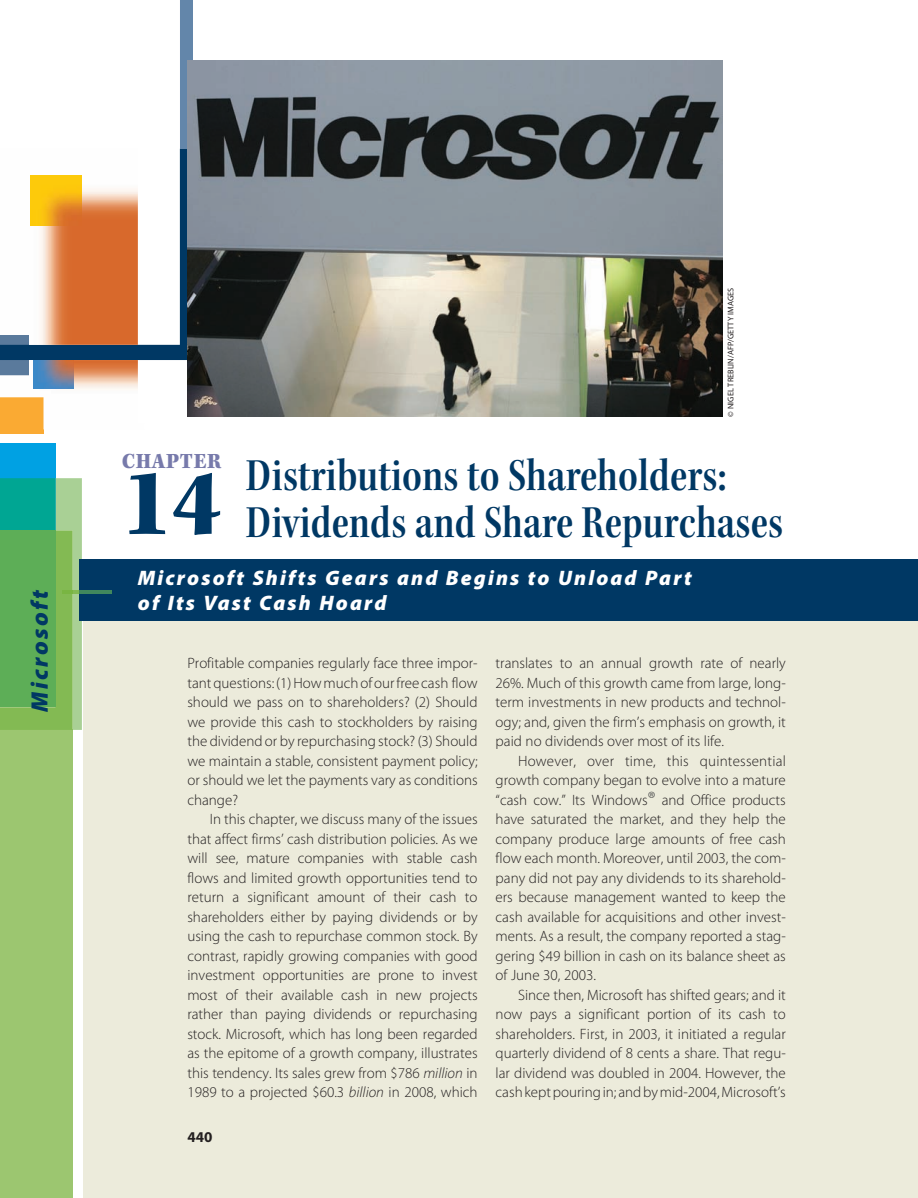
<style>
.page{position:relative;width:918px;height:1198px;background:#fff}
.page>*{position:absolute;margin:0;border:0;box-sizing:border-box;transform-origin:0 0}
.t1{font:99px "Kepler Std Black Scn Capt";color:#003864}
.t2{font:48px/46.5px "Kepler Std Semibold Cn Subh";color:#003864}
.t3{font:italic 900 24px "Myriad Pro";letter-spacing:.1em;color:#003864}
.t4{font:22.5px "Kepler Std Black Scn Capt";letter-spacing:.025em;color:#777aab}
.t5{font:italic 900 21px/25.2px "Myriad Pro";letter-spacing:.1em;color:#fff}
.t6{font:300 15px/19.5px "Myriad Pro";color:#231f20;text-align:justify}
.t7{font:700 15px "Myriad Pro";color:#231f20}
.t8{font:8.25px "Myriad Pro";color:#231f20}
.s1{font-style:italic}
.s2{font-size:19.5px;color:#4b4c4d}
</style>
<div class="page">
<div style="left:0;top:443px;width:55px;height:264px;background:#00a1e3"></div>
<div style="left:0;top:397px;width:44px;height:37px;background:#faaa33"></div>
<img style="left:0;top:175px;width:138px;height:254px">
<img style="left:31px;top:175px;width:50px;height:50px">
<img style="left:33px;top:360px;width:41px;height:29px">
<svg style="left:138px;top:149px;width:55px;height:268px"></svg>
<div style="left:180px;top:0;width:13px;height:149px;background:#6386aa"></div>
<div style="left:0;top:729px;width:73px;height:468px;background:#9cc670"></div>
<div style="left:84px;top:620px;width:834px;height:577px;background:#ecebdb"></div>
<div style="left:79px;top:559px;width:839px;height:61px;background:#003864"></div>
<img style="left:187px;top:61px;width:536px;height:355px">
<svg style="left:0;top:478px;width:82px;height:251px;background:#63b368"></svg>
<hr style="left:79px;top:590px;width:33px;height:3px;background:#41875d">
<h3 class="t3" style="left:24px;top:711px;width:124px;rotate:-90deg">Microsoft</h3>
<h3 class="t4" style="left:122px;top:448px;width:101px">CHAPTER</h3>
<h1 class="t1" style="left:122px;top:447px;width:101px">14</h1>
<p class="t8" style="left:726px;top:416px;width:130px;rotate:-90deg">© NIGEL TREBLIN/AFP/GETTY IMAGES</p>
<h2 class="t2" style="left:246px;top:452px;width:539px">Distributions to Shareholders:<br>Dividends and Share Repurchases</h2>
<h3 class="t5" style="left:138px;top:564px;width:556px">Microsoft Shifts Gears and Begins to Unload Part of Its Vast Cash Hoard</h3>
<p class="t6" style="left:187px;top:653px;width:292px">Profitable companies regularly face three impor&shy;tant questions: (1) How much of our free cash flow should we pass on to shareholders? (2) Should we provide this cash to stockholders by raising the dividend or by repurchasing stock? (3) Should we maintain a stable, consistent payment policy; or should we let the payments vary as conditions change?</p>
<p class="t6" style="left:187px;top:809px;width:292px;text-indent:22px">In this chapter, we discuss many of the issues that affect firms’ cash distribution policies. As we will see, mature companies with stable cash flows and limited growth opportunities tend to return a significant amount of their cash to shareholders either by paying dividends or by using the cash to repurchase common stock. By contrast, rapidly growing companies with good investment opportunities are prone to invest most of their available cash in new projects rather than paying dividends or repurchasing stock. Microsoft, which has long been regarded as the epitome of a growth company, illustrates this tendency. Its sales grew from $786 <span class="s1">million</span> in 1989 to a projected $60.3 <span class="s1">billion</span> in 2008, which</p>
<p class="t7" style="left:187px;top:1126px;width:26px">440</p>
<p class="t6" style="left:496px;top:653px;width:292px">translates to an annual growth rate of nearly 26%. Much of this growth came from large, long&shy;term investments in new products and technol&shy;ogy; and, given the firm’s emphasis on growth, it paid no dividends over most of its life.</p>
<p class="t6" style="left:496px;top:750px;width:292px;text-indent:22px">However, over time, this quintessential growth company began to evolve into a mature “cash cow.” Its Windows<span class="s2">®</span> and Office products have saturated the market, and they help the company produce large amounts of free cash flow each month. Moreover, until 2003, the com&shy;pany did not pay any dividends to its sharehold&shy;ers because management wanted to keep the cash available for acquisitions and other invest&shy;ments. As a result, the company reported a stag&shy;gering $49 billion in cash on its balance sheet as of June 30, 2003.</p>
<p class="t6" style="left:496px;top:984px;width:292px;text-indent:22px">Since then, Microsoft has shifted gears; and it now pays a significant portion of its cash to shareholders. First, in 2003, it initiated a regular quarterly dividend of 8 cents a share. That regu&shy;lar dividend was doubled in 2004. However, the cash kept pouring in; and by mid-2004, Microsoft’s</p>
</div>
